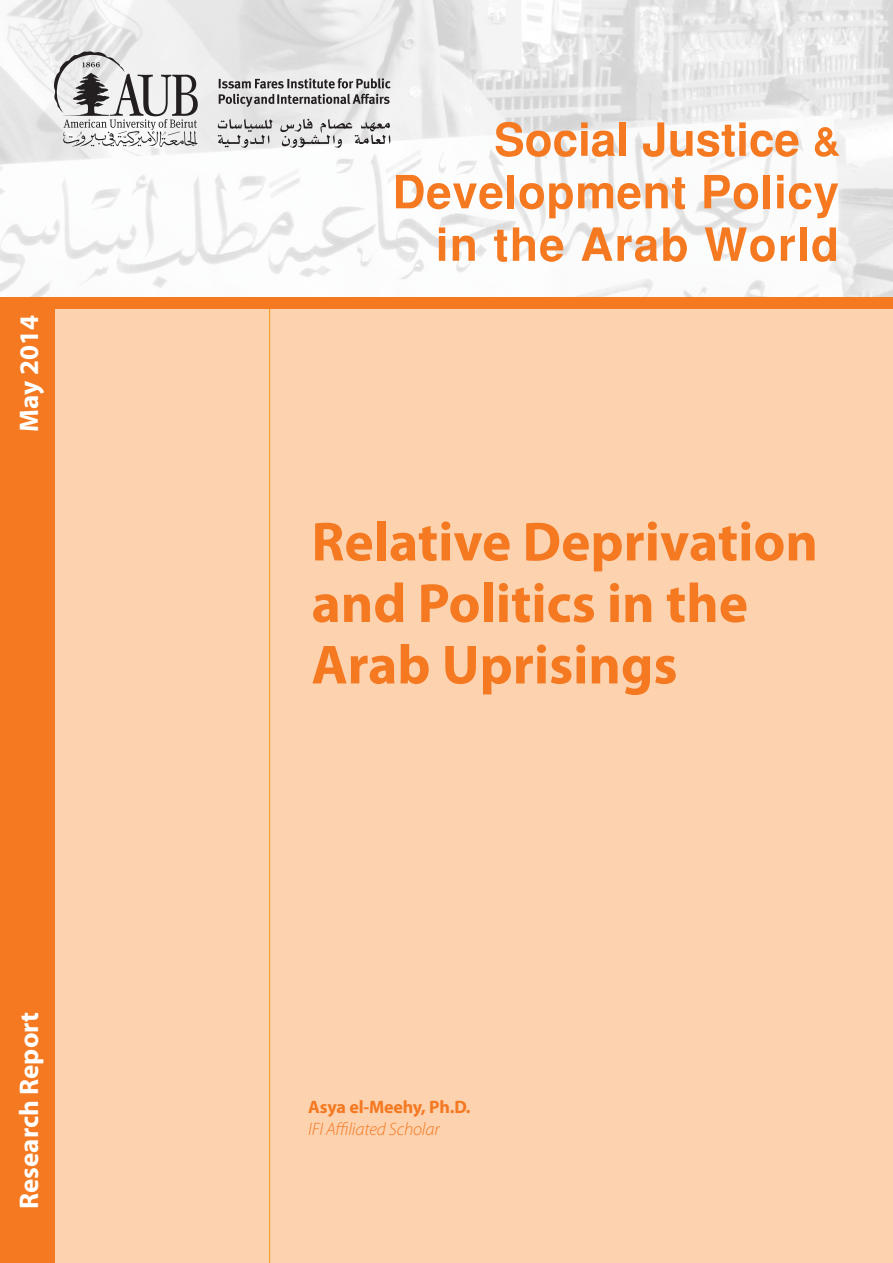
<style>
.page{position:relative;width:893px;height:1263px;background:#fff}
.page>*{position:absolute;margin:0;border:0;box-sizing:border-box;transform-origin:0 0}
.t1{font:700 64.5px/52.5px "Win Soft Pro";letter-spacing:.01em;color:#f47921;text-align:right}
.t2{font:700 55.5px/61.5px "Myriad Pro";color:#f47921}
.t3{font:700 27px "Myriad Pro";color:#fff}
.Intro{font:italic 300 18px "Myriad Pro";letter-spacing:-.01em;color:#f47921}
.Intro-2{font:700 18px "Myriad Pro";letter-spacing:-.01em;color:#f47921}
</style>
<div class="page">
<img style="left:0;top:0;width:893px;height:297px">
<div style="left:37px;top:300px;width:856px;height:963px;background:#fcd2af"></div>
<div style="left:0;top:298px;width:54px;height:965px;background:#f47921"></div>
<hr style="left:269px;top:298px;width:1px;height:965px;background:#f89c1c">
<div style="left:0;top:297px;width:893px;height:11px;background:#f47921"></div>
<svg style="left:53px;top:51px;width:145px;height:96px"></svg>
<svg style="left:219px;top:78px;width:172px;height:29px;background:#b2b1b1"></svg>
<svg style="left:218px;top:119px;width:172px;height:29px"></svg>
<p class="t3" style="left:12px;top:432px;width:118px;rotate:-90deg">May 2014</p>
<p class="t3" style="left:12px;top:1209px;width:198px;rotate:-90deg">Research Report</p>
<p class="t1" style="left:392px;top:111px;width:448px">Social Justice &amp;<br>Development Policy in the Arab World</p>
<p class="t2" style="left:311px;top:509px;width:508px">Relative Deprivation and Politics in the<br>Arab Uprisings</p>
<p class="Intro-2" style="left:308px;top:1095px;width:164px">Asya el-Meehy, Ph.D.</p>
<p class="Intro" style="left:308px;top:1119px;width:133px">IFI Affiliated Scholar</p>
</div>
